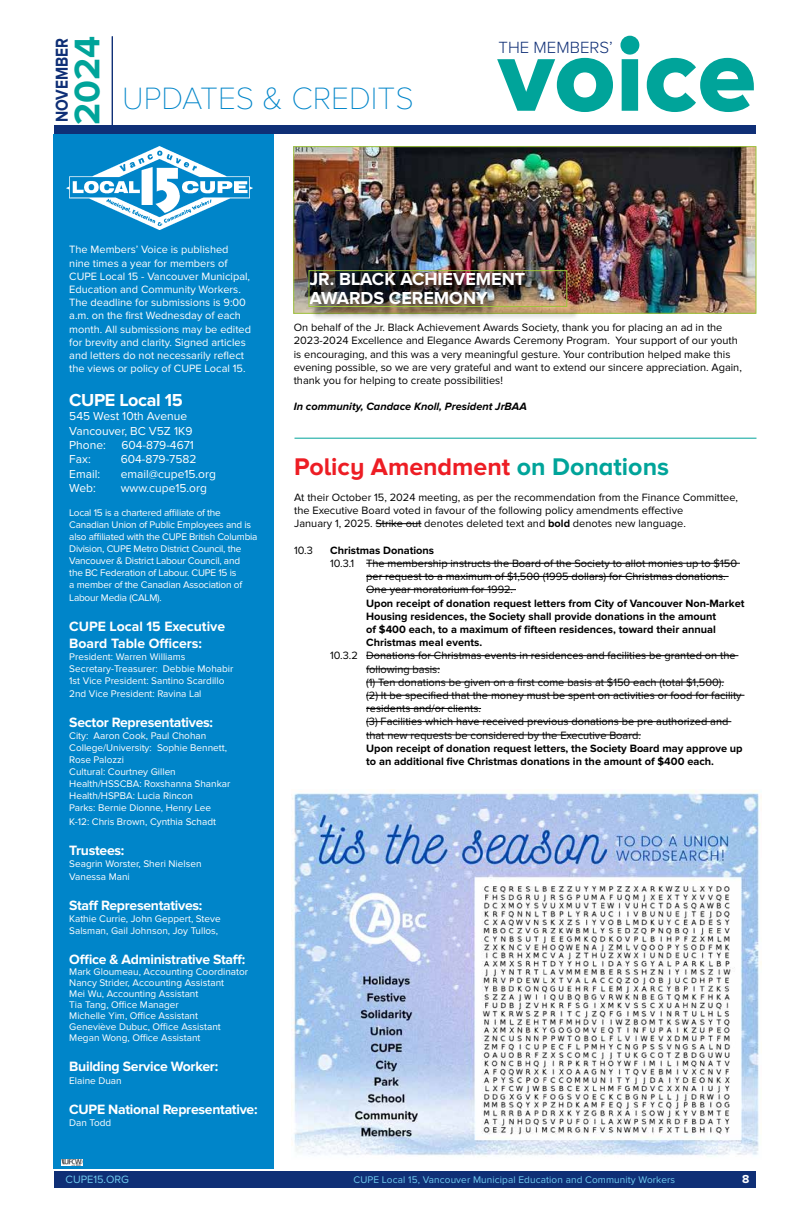
<style>
.page{position:relative;width:810px;height:1224px;background:#fff}
.page>*{position:absolute;margin:0;border:0;box-sizing:border-box;transform-origin:0 0}
.t1{font:106.8px "Proxima Nova A Extrabld";color:#00a49a}
.t2{font:700 36.9px "Proxima Nova A";color:#00a49a}
.t3{font:100 32px "Proxima Nova A";color:#0085c9}
.t4{font:700 25px "Proxima Nova A";color:#ed1d24}
.t5{font:700 18px/19px "Proxima Nova A";color:#fff}
.t6{font:700 18px "Proxima Nova";letter-spacing:-.02em;color:#fff}
.t7{font:700 17.8px "Proxima Nova A";color:#0f2f76;scale:.86 1}
.t8{font:300 16.8px "Proxima Nova A";color:#0f2f76}
.t9{font:700 14px "Proxima Nova";letter-spacing:-.02em;color:#fff}
.t10{font:700 14px/16.8px "Proxima Nova";color:#fff}
.t11{font:12px/14.4px "Proxima Nova";color:#fff}
.t12{font:700 12px "Proxima Nova A";color:#fff}
.t13{font:11px/13.2px "Proxima Nova";color:#000}
.t14{font:700 11px/13.2px "Proxima Nova";color:#000}
.t15{font:11px/13.2px "Proxima Nova";color:#fff}
.t16{font:italic 700 11px "Proxima Nova";color:#000}
.t17{font:11px "Proxima Nova";color:#71ccf0}
.t18{font:10px/12px "Proxima Nova";color:#fff}
.t19{font:10px/12px "Proxima Nova";letter-spacing:-.02em;color:#fff}
.t20{font:10px "Proxima Nova";letter-spacing:.01em;color:#71ccf0}
.s1{color:#00a49a}
.s2{font-weight:700}
</style>
<div class="page">
<div style="left:54px;top:1171px;width:702px;height:17px;background:#0f2f76"></div>
<div style="left:54px;top:126px;width:702px;height:8px;background:#0f2f76"></div>
<hr style="left:112px;top:37px;width:1px;height:92px;background:#0f2f76">
<div style="left:53px;top:134px;width:221px;height:1035px;background:#0085c9"></div>
<img style="left:61px;top:1160px;width:22px;height:5px">
<img style="left:66px;top:147px;width:186px;height:83px">
<img style="left:295px;top:148px;width:459px;height:164px">
<div style="left:293px;top:146px;width:463px;height:168px;border:1px solid #9dc53c"></div>
<div style="left:310px;top:272px;width:270px;height:48px;background:#000;opacity:.75"></div>
<div style="left:308px;top:270px;width:259px;height:37px;border:1px solid #9dc53c"></div>
<hr style="left:376px;top:523px;width:45px;height:1px;background:#000">
<hr style="left:366px;top:563px;width:374px;height:1px;background:#000">
<hr style="left:366px;top:576px;width:363px;height:1px;background:#000">
<hr style="left:366px;top:589px;width:150px;height:1px;background:#000">
<hr style="left:366px;top:655px;width:372px;height:1px;background:#000">
<hr style="left:366px;top:669px;width:74px;height:1px;background:#000">
<hr style="left:366px;top:682px;width:358px;height:1px;background:#000">
<hr style="left:366px;top:695px;width:378px;height:1px;background:#000">
<hr style="left:366px;top:708px;width:115px;height:1px;background:#000">
<hr style="left:366px;top:721px;width:365px;height:1px;background:#000">
<hr style="left:366px;top:735px;width:275px;height:1px;background:#000">
<img style="left:291px;top:790px;width:470px;height:367px">
<hr style="left:295px;top:438px;width:462px;height:1px;background:#00a49a">
<h3 class="t7" style="left:52px;top:122px;width:99px;rotate:-90deg">NOVEMBER</h3>
<h2 class="t2" style="left:66px;top:125px;width:91px;rotate:-90deg">2024</h2>
<h3 class="t3" style="left:122px;top:81px;width:293px">UPDATES &amp; CREDITS</h3>
<h1 class="t1" style="left:498px;top:13px;width:259px">voice</h1>
<h3 class="t8" style="left:499px;top:38px;width:116px">THE MEMBERS’</h3>
<p class="t15" style="left:69px;top:243px;width:183px">The Members’ Voice is published nine times a year for members of CUPE Local 15 - Vancouver Municipal, Education and Community Workers.<br>The deadline for submissions is 9:00 a.m. on the first Wednesday of each month. All submissions may be edited for brevity and clarity. Signed articles and letters do not necessarily reflect the views or policy of CUPE Local 15.</p>
<h3 class="t6" style="left:69px;top:390px;width:115px">CUPE Local 15</h3>
<p class="t11" style="left:69px;top:409px;width:125px">545 West 10th Avenue<br>Vancouver, BC V5Z 1K9<br>Phone:</p>
<p class="t11" style="left:121px;top:438px;width:74px">604-879-4671</p>
<p class="t11" style="left:69px;top:452px;width:23px">Fax:</p>
<p class="t11" style="left:121px;top:452px;width:77px">604-879-7582</p>
<p class="t11" style="left:69px;top:467px;width:33px">Email:</p>
<p class="t11" style="left:121px;top:467px;width:97px">email@cupe15.org</p>
<p class="t11" style="left:69px;top:481px;width:28px">Web:</p>
<p class="t11" style="left:121px;top:481px;width:88px">www.cupe15.org</p>
<p class="t19" style="left:69px;top:507px;width:190px">Local 15 is a chartered affiliate of the Canadian Union of Public Employees and is also affiliated with the CUPE British Columbia Division, CUPE Metro District Council, the Vancouver &amp; District Labour Council, and<br>the BC Federation of Labour. CUPE 15 is<br>a member of the Canadian Association of</p>
<p class="t19" style="left:69px;top:592px;width:94px">Labour Media (CALM).</p>
<p class="t10" style="left:69px;top:619px;width:157px">CUPE Local 15 Executive<br>Board Table Officers:</p>
<p class="t18" style="left:69px;top:651px;width:166px">President: Warren Williams<br>Secretary-Treasurer: Debbie Mohabir<br>1st Vice President: Santino Scardillo</p>
<p class="t18" style="left:69px;top:688px;width:134px">2nd Vice President: Ravina Lal</p>
<p class="t9" style="left:69px;top:715px;width:145px">Sector Representatives:</p>
<p class="t18" style="left:69px;top:730px;width:163px">City: Aaron Cook, Paul Chohan<br>College/University: Sophie Bennett,<br>Rose Palozzi<br>Cultural: Courtney Gillen<br>Health/HSSCBA: Roxshanna Shankar<br>Health/HSPBA: Lucia Rincon<br>Parks: Bernie Dionne, Henry Lee</p>
<p class="t18" style="left:69px;top:816px;width:148px">K-12: Chris Brown, Cynthia Schadt</p>
<p class="t9" style="left:69px;top:842px;width:57px">Trustees:</p>
<p class="t18" style="left:69px;top:857px;width:134px;line-height:13.2px">Seagrin Worster, Sheri Nielsen<br>Vanessa Mani</p>
<p class="t9" style="left:69px;top:897px;width:135px">Staff Representatives:</p>
<p class="t18" style="left:69px;top:913px;width:153px">Kathie Currie, John Geppert, Steve<br>Salsman, Gail Johnson, Joy Tullos,</p>
<p class="t9" style="left:69px;top:951px;width:178px">Office &amp; Administrative Staff:</p>
<p class="t18" style="left:69px;top:966px;width:180px;line-height:11px">Mark Gloumeau, Accounting Coordinator<br>Nancy Strider, Accounting Assistant<br>Mei Wu, Accounting Assistant<br>Tia Tang, Office Manager<br>Michelle Yim, Office Assistant<br>Geneviève Dubuc, Office Assistant<br>Megan Wong, Office Assistant</p>
<p class="t9" style="left:69px;top:1058px;width:150px">Building Service Worker:</p>
<p class="t18" style="left:69px;top:1075px;width:54px">Elaine Duan</p>
<p class="t9" style="left:69px;top:1101px;width:190px">CUPE National Representative:</p>
<p class="t18" style="left:69px;top:1117px;width:44px">Dan Todd</p>
<h3 class="t5" style="left:309px;top:270px;width:217px">JR. BLACK ACHIEVEMENT<br>AWARDS CEREMONY</h3>
<p class="t13" style="left:294px;top:321px;width:450px">On behalf of the Jr. Black Achievement Awards Society, thank you for placing an ad in the 2023-2024 Excellence and Elegance Awards Ceremony Program. Your support of our youth is encouraging, and this was a very meaningful gesture. Your contribution helped make this evening possible, so we are very grateful and want to extend our sincere appreciation. Again, thank you for helping to create possibilities!</p>
<p class="t16" style="left:294px;top:401px;width:235px">In community, Candace Knoll, President JrBAA</p>
<h3 class="t4" style="left:294px;top:452px;width:376px">Policy Amendment <span class="s1">on Donations</span></h3>
<p class="t13" style="left:294px;top:491px;width:445px">At their October 15, 2024 meeting, as per the recommendation from the Finance Committee, the Executive Board voted in favour of the following policy amendments effective<br>January 1, 2025. Strike out denotes deleted text and <span class="s2">bold</span> denotes new language.</p>
<p class="t13" style="left:294px;top:544px;width:20px">10.3</p>
<p class="t14" style="left:330px;top:544px;width:106px">Christmas Donations</p>
<p class="t13" style="left:366px;top:557px;width:372px;text-indent:-36px">10.3.1 The membership instructs the Board of the Society to allot monies up to $150 per request to a maximum of $1,500 (1995 dollars) for Christmas donations.<br>One year moratorium for 1992.</p>
<p class="t14" style="left:366px;top:597px;width:380px">Upon receipt of donation request letters from City of Vancouver Non-Market Housing residences, the Society shall provide donations in the amount<br>of $400 each, to a maximum of fifteen residences, toward their annual Christmas meal events.</p>
<p class="t13" style="left:366px;top:649px;width:377px;text-indent:-36px">10.3.2 Donations for Christmas events in residences and facilities be granted on the following basis:<br>(1) Ten donations be given on a first come basis at $150 each (total $1,500).<br>(2) It be specified that the money must be spent on activities or food for facility residents and/or clients.<br>(3) Facilities which have received previous donations be pre authorized and that new requests be considered by the Executive Board.</p>
<p class="t14" style="left:366px;top:742px;width:378px">Upon receipt of donation request letters, the Society Board may approve up to an additional five Christmas donations in the amount of $400 each.</p>
<p class="t17" style="left:66px;top:1173px;width:65px">CUPE15.ORG</p>
<p class="t20" style="left:354px;top:1174px;width:323px">CUPE Local 15, Vancouver Municipal Education and Community Workers</p>
<p class="t12" style="left:742px;top:1172px;width:9px">8</p>
</div>
